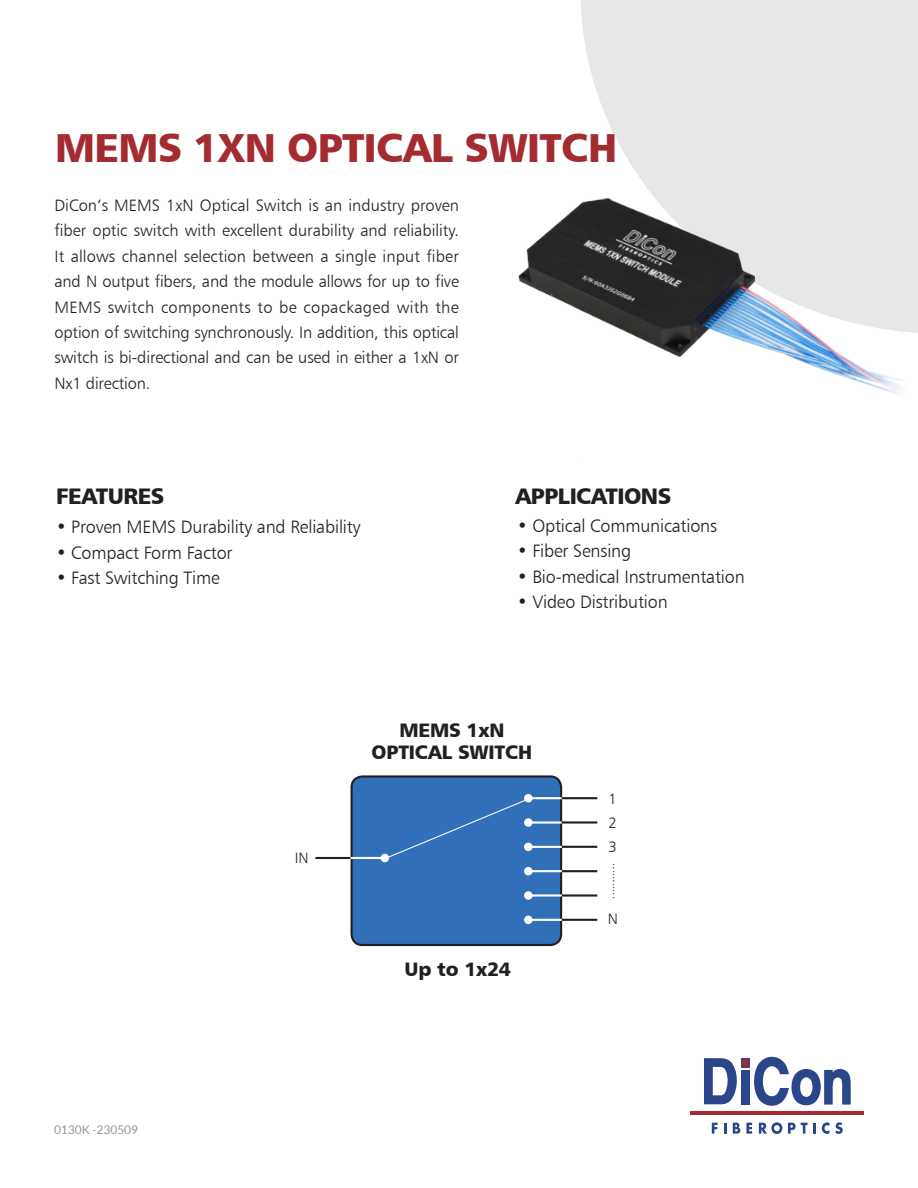
<style>
.page{position:relative;width:918px;height:1188px;background:#fff}
.page>*{position:absolute;margin:0;border:0;box-sizing:border-box;transform-origin:0 0}
.t1{font:40.5px "Humanist 777 BT Black B";letter-spacing:-.015em;color:#a42b2f}
.t2{font:22.5px "Humanist 777 BT Black B";letter-spacing:-.025em;color:#231f20}
.t3{font:19.5px/22.5px "Humanist 777 BT Black B";letter-spacing:-.01em;color:#231f20;text-align:center}
.t4{font:18px "Humanist 777 BT Light B";letter-spacing:-.01em;color:#231f20}
.t5{font:16.5px/25.5px "Humanist 777 BT Light B";letter-spacing:-.01em;color:#231f20;text-align:justify}
.t6{font:15px/24px "Humanist 777 BT Light B";color:#231f20;text-align:justify}
.t7{font:12px "Lato";color:#939598}
.t8{font:12px "Humanist 777 BT Light B";color:#231f20}
</style>
<div class="page">
<div style="left:581px;top:0;width:337px;height:160px;background:#e6e7e9"></div>
<svg style="left:712px;top:1123px;width:6px;height:11px"></svg>
<svg style="left:724px;top:1123px;width:2px;height:11px"></svg>
<svg style="left:733px;top:1123px;width:7px;height:11px"></svg>
<svg style="left:746px;top:1123px;width:6px;height:11px"></svg>
<svg style="left:759px;top:1122px;width:23px;height:12px"></svg>
<svg style="left:788px;top:1123px;width:20px;height:11px"></svg>
<svg style="left:814px;top:1123px;width:2px;height:11px"></svg>
<svg style="left:822px;top:1122px;width:7px;height:12px"></svg>
<svg style="left:835px;top:1122px;width:8px;height:12px"></svg>
<svg style="left:704px;top:1057px;width:147px;height:49px"></svg>
<hr style="left:690px;top:1112px;width:174px;height:3px;background:#a42b2f">
<img style="left:518px;top:160px;width:400px;height:234px">
<hr style="left:562px;top:797px;width:35px;height:2px;background:#231f20">
<hr style="left:562px;top:821px;width:35px;height:3px;background:#231f20">
<hr style="left:562px;top:846px;width:35px;height:2px;background:#231f20">
<hr style="left:315px;top:857px;width:36px;height:2px;background:#231f20">
<hr style="left:562px;top:870px;width:35px;height:2px;background:#231f20">
<hr style="left:562px;top:894px;width:35px;height:3px;background:#231f20">
<hr style="left:562px;top:919px;width:35px;height:2px;background:#231f20">
<div style="left:352px;top:776px;width:209px;height:169px;background:#3170b8;border-radius:11px"></div>
<div style="left:351px;top:775px;width:211px;height:171px;border:2px solid #231f20;border-radius:11px"></div>
<hr style="left:351px;top:857px;width:34px;height:2px;background:#fff">
<div style="left:381px;top:854px;width:8px;height:8px;background:#fff;border-radius:50%"></div>
<hr style="left:528px;top:821px;width:34px;height:3px;background:#fff">
<hr style="left:528px;top:797px;width:34px;height:2px;background:#fff">
<svg style="left:524px;top:794px;width:9px;height:8px"></svg>
<hr style="left:528px;top:846px;width:34px;height:2px;background:#fff">
<hr style="left:528px;top:870px;width:34px;height:2px;background:#fff">
<div style="left:524px;top:867px;width:9px;height:8px;background:#fff;border-radius:50%"></div>
<hr style="left:528px;top:894px;width:34px;height:3px;background:#fff">
<div style="left:524px;top:891px;width:9px;height:9px;background:#fff;border-radius:50%"></div>
<hr style="left:528px;top:919px;width:34px;height:2px;background:#fff">
<div style="left:524px;top:916px;width:9px;height:8px;background:#fff;border-radius:50%"></div>
<svg style="left:383px;top:797px;width:148px;height:63px"></svg>
<h1 class="t1" style="left:55px;top:122px;width:564px">MEMS 1XN OPTICAL SWITCH</h1>
<p class="t5" style="left:54px;top:192px;width:406px">DiCon’s MEMS 1xN Optical Switch is an industry proven fiber optic switch with excellent durability and reliability.<br>It allows channel selection between a single input fiber and N output fibers, and the module allows for up to five MEMS switch components to be copackaged with the option of switching synchronously. In addition, this optical switch is bi-directional and can be used in either a 1xN or Nx1 direction.</p>
<h2 class="t2" style="left:56px;top:482px;width:110px">FEATURES</h2>
<p class="t4" style="left:56px;top:516px;width:306px">• Proven MEMS Durability and Reliability</p>
<p class="t4" style="left:56px;top:541px;width:178px">• Compact Form Factor</p>
<p class="t4" style="left:56px;top:567px;width:165px">• Fast Switching Time</p>
<h2 class="t2" style="left:516px;top:482px;width:157px">APPLICATIONS</h2>
<p class="t4" style="left:517px;top:514px;width:202px">• Optical Communications</p>
<p class="t4" style="left:517px;top:540px;width:116px">• Fiber Sensing</p>
<p class="t4" style="left:517px;top:565px;width:229px">• Bio-medical Instrumentation</p>
<p class="t4" style="left:517px;top:591px;width:152px">• Video Distribution</p>
<p class="t6" style="left:295px;top:846px;width:15px">IN</p>
<p class="t3" style="left:372px;top:718px;width:162px">MEMS 1xN<br>OPTICAL SWITCH</p>
<p class="t3" style="left:404px;top:957px;width:108px">Up to 1x24</p>
<p class="t6" style="left:609px;top:786px;width:10px">1<br>2<br>3</p>
<p class="t8" style="left:625px;top:863px;width:37px;rotate:90deg">...........</p>
<p class="t6" style="left:608px;top:906px;width:12px">N</p>
<p class="t7" style="left:54px;top:1123px;width:86px">0130K -230509</p>
</div>
